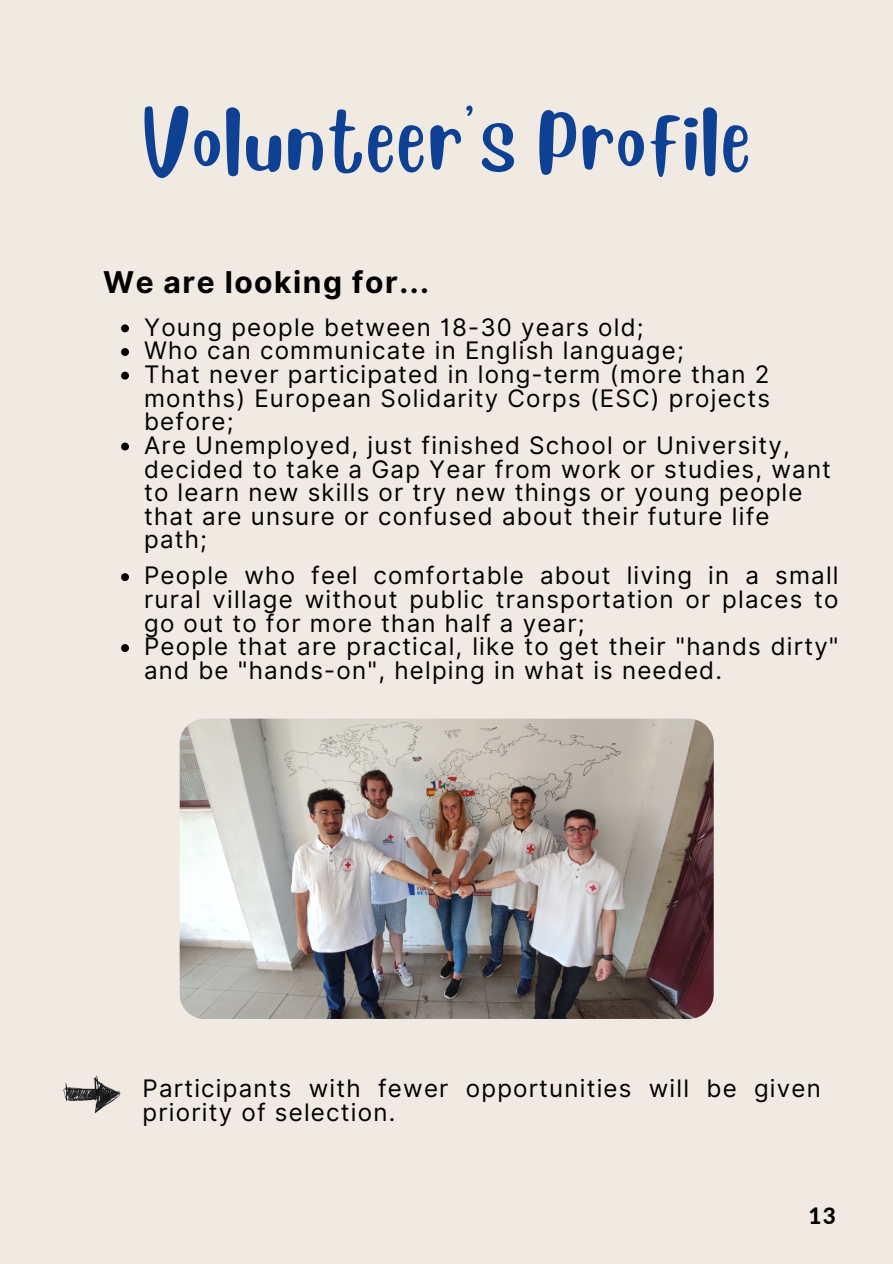
<style>
.page{position:relative;width:893px;height:1264px;background:#fff}
.page>*{position:absolute;margin:0;border:0;box-sizing:border-box;transform-origin:0 0}
.t1{font:61.5px "Blueberry";letter-spacing:.05em;color:#0e4194}
.t2{font:700 30px "Inter";letter-spacing:.05em;color:#000}
.t3{font:24.15px/23.7px "Inter";letter-spacing:.05em;color:#000}
.t4{font:800 22.5px "Lato";color:#000}
</style>
<div class="page">
<div style="left:0;top:0;width:892px;height:1263px;background:#f0eae3"></div>
<img style="left:180px;top:718px;width:533px;height:300px;border-radius:25px">
<img style="left:63px;top:1075px;width:58px;height:38px">
<svg style="left:121px;top:324px;width:8px;height:8px"></svg>
<svg style="left:121px;top:348px;width:8px;height:8px"></svg>
<svg style="left:121px;top:372px;width:8px;height:7px"></svg>
<svg style="left:121px;top:442px;width:8px;height:8px"></svg>
<svg style="left:121px;top:573px;width:8px;height:8px"></svg>
<svg style="left:121px;top:644px;width:8px;height:8px"></svg>
<h1 class="t1" style="left:144px;top:97px;width:607px">Volunteer's Profile</h1>
<p class="t2" style="left:103px;top:264px;width:327px">We are looking for...</p>
<p class="t3" style="left:144px;top:315px;width:688px">Young people between 18-30 years old;<br>Who can communicate in English language;<br>That never participated in long-term (more than 2 months) European Solidarity Corps (ESC) projects before;<br>Are Unemployed, just finished School or University, decided to take a Gap Year from work or studies, want to learn new skills or try new things or young people that are unsure or confused about their future life path;</p>
<p class="t3" style="left:144px;top:564px;width:696px">People who feel comfortable about living in a small rural village without public transportation or places to go out to for more than half a year;<br>People that are practical, like to get their "hands dirty" and be "hands-on", helping in what is needed.</p>
<p class="t3" style="left:143px;top:1076px;width:679px">Participants with fewer opportunities will be given priority of selection.</p>
<p class="t4" style="left:808px;top:1201px;width:29px">13</p>
</div>
